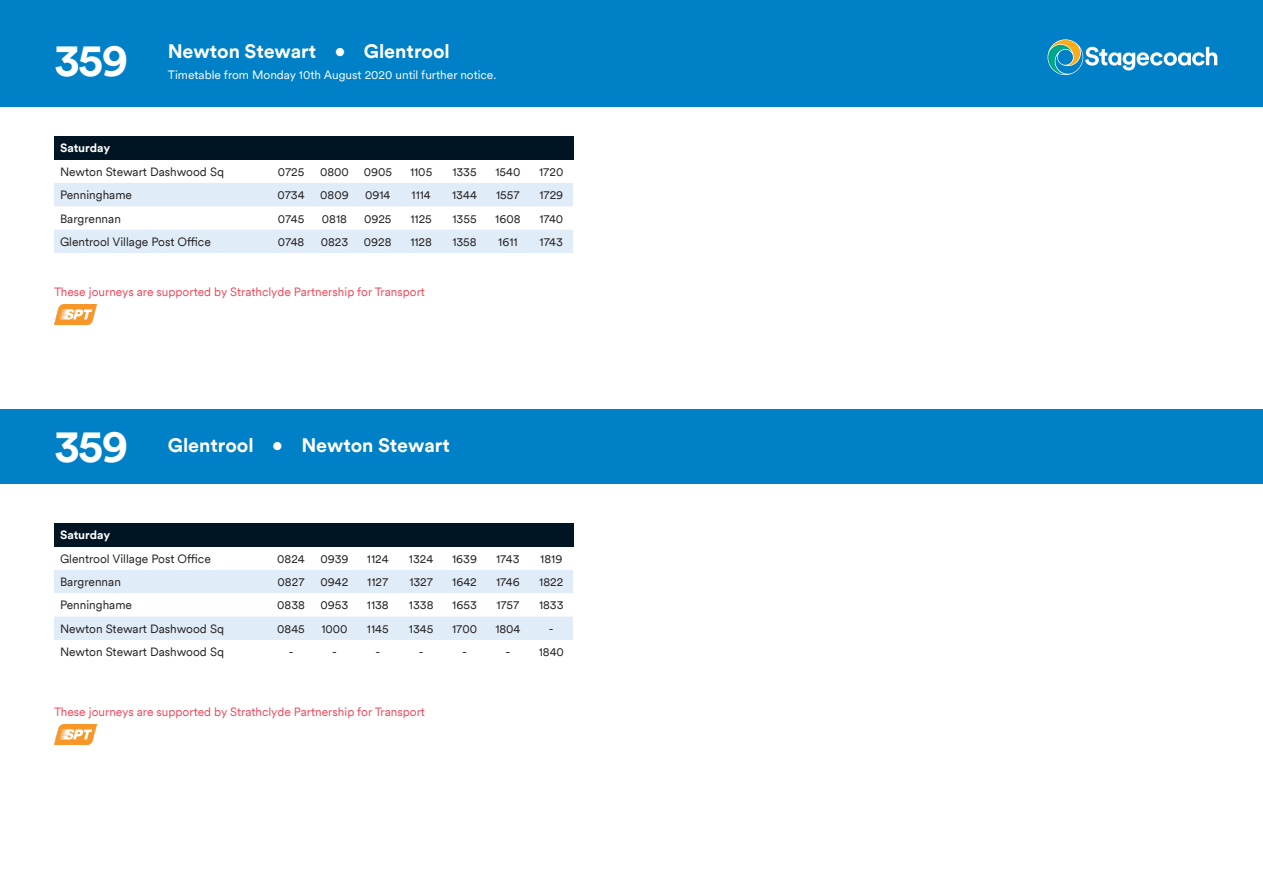
<style>
.page{position:relative;width:1263px;height:893px;background:#fff}
.page>*{position:absolute;margin:0;border:0;box-sizing:border-box;transform-origin:0 0}
.t1{font:700 45px "Stagecoach Circular TT";letter-spacing:-.04em;color:#fff}
.t2{font:700 19.5px "Stagecoach Circular TT";color:#fff}
.t3{font:12px "Stagecoach Circular TT";color:#231f20}
.t4{font:12px "Stagecoach Circular TT";color:#ef4659}
.t5{font:12px "Stagecoach Circular";color:#fff}
.t6{font:700 12px "Stagecoach Circular TT";color:#fff}
</style>
<div class="page">
<div style="left:54px;top:136px;width:519px;height:24px;background:#001523"></div>
<svg style="left:54px;top:183px;width:519px;height:70px"></svg>
<div style="left:0;top:0;width:1263px;height:107px;background:#0081c7"></div>
<svg style="left:1047px;top:39px;width:170px;height:36px"></svg>
<div style="left:0;top:409px;width:1263px;height:75px;background:#0081c7"></div>
<div style="left:54px;top:523px;width:519px;height:23px;background:#001523"></div>
<svg style="left:54px;top:570px;width:519px;height:70px"></svg>
<img style="left:54px;top:724px;width:42px;height:20px">
<img style="left:54px;top:304px;width:42px;height:20px">
<p class="t1" style="left:54px;top:29px;width:76px">359</p>
<p class="t2" style="left:168px;top:37px;width:283px">Newton Stewart • Glentrool</p>
<p class="t5" style="left:168px;top:66px;width:330px">Timetable from Monday 10th August 2020 until further notice.</p>
<p class="t6" style="left:60px;top:140px;width:52px">Saturday</p>
<p class="t3" style="left:60px;top:164px;width:166px">Newton Stewart Dashwood Sq</p>
<p class="t3" style="left:278px;top:164px;width:28px">0725</p>
<p class="t3" style="left:320px;top:164px;width:30px">0800</p>
<p class="t3" style="left:364px;top:164px;width:30px">0905</p>
<p class="t3" style="left:410px;top:164px;width:24px">1105</p>
<p class="t3" style="left:452px;top:164px;width:26px">1335</p>
<p class="t3" style="left:495px;top:164px;width:27px">1540</p>
<p class="t3" style="left:539px;top:164px;width:26px">1720</p>
<p class="t3" style="left:60px;top:187px;width:74px">Penninghame</p>
<p class="t3" style="left:277px;top:187px;width:29px">0734</p>
<p class="t3" style="left:320px;top:187px;width:30px">0809</p>
<p class="t3" style="left:365px;top:187px;width:27px">0914</p>
<p class="t3" style="left:412px;top:187px;width:21px">1114</p>
<p class="t3" style="left:452px;top:187px;width:26px">1344</p>
<p class="t3" style="left:496px;top:187px;width:25px">1557</p>
<p class="t3" style="left:539px;top:187px;width:25px">1729</p>
<p class="t3" style="left:60px;top:210px;width:62px">Bargrennan</p>
<p class="t3" style="left:278px;top:210px;width:28px">0745</p>
<p class="t3" style="left:322px;top:210px;width:27px">0818</p>
<p class="t3" style="left:364px;top:210px;width:29px">0925</p>
<p class="t3" style="left:410px;top:210px;width:23px">1125</p>
<p class="t3" style="left:452px;top:210px;width:26px">1355</p>
<p class="t3" style="left:495px;top:210px;width:27px">1608</p>
<p class="t3" style="left:539px;top:210px;width:25px">1740</p>
<p class="t3" style="left:60px;top:234px;width:152px">Glentrool Village Post Office</p>
<p class="t3" style="left:278px;top:234px;width:28px">0748</p>
<p class="t3" style="left:321px;top:234px;width:29px">0823</p>
<p class="t3" style="left:364px;top:234px;width:29px">0928</p>
<p class="t3" style="left:410px;top:234px;width:23px">1128</p>
<p class="t3" style="left:452px;top:234px;width:26px">1358</p>
<p class="t3" style="left:498px;top:234px;width:21px">1611</p>
<p class="t3" style="left:540px;top:234px;width:25px">1743</p>
<p class="t4" style="left:54px;top:284px;width:373px">These journeys are supported by Strathclyde Partnership for Transport</p>
<p class="t1" style="left:54px;top:416px;width:76px">359</p>
<p class="t2" style="left:168px;top:432px;width:283px">Glentrool • Newton Stewart</p>
<p class="t6" style="left:60px;top:527px;width:52px">Saturday</p>
<p class="t3" style="left:60px;top:550px;width:152px">Glentrool Village Post Office</p>
<p class="t3" style="left:277px;top:550px;width:29px">0824</p>
<p class="t3" style="left:320px;top:550px;width:30px">0939</p>
<p class="t3" style="left:367px;top:550px;width:23px">1124</p>
<p class="t3" style="left:409px;top:550px;width:26px">1324</p>
<p class="t3" style="left:452px;top:550px;width:26px">1639</p>
<p class="t3" style="left:496px;top:550px;width:25px">1743</p>
<p class="t3" style="left:540px;top:550px;width:24px">1819</p>
<p class="t3" style="left:60px;top:574px;width:62px">Bargrennan</p>
<p class="t3" style="left:278px;top:574px;width:28px">0827</p>
<p class="t3" style="left:321px;top:574px;width:29px">0942</p>
<p class="t3" style="left:367px;top:574px;width:23px">1127</p>
<p class="t3" style="left:409px;top:574px;width:25px">1327</p>
<p class="t3" style="left:452px;top:574px;width:26px">1642</p>
<p class="t3" style="left:496px;top:574px;width:25px">1746</p>
<p class="t3" style="left:539px;top:574px;width:26px">1822</p>
<p class="t3" style="left:60px;top:597px;width:74px">Penninghame</p>
<p class="t3" style="left:277px;top:597px;width:29px">0838</p>
<p class="t3" style="left:321px;top:597px;width:29px">0953</p>
<p class="t3" style="left:367px;top:597px;width:23px">1138</p>
<p class="t3" style="left:409px;top:597px;width:26px">1338</p>
<p class="t3" style="left:452px;top:597px;width:26px">1653</p>
<p class="t3" style="left:496px;top:597px;width:25px">1757</p>
<p class="t3" style="left:539px;top:597px;width:26px">1833</p>
<p class="t3" style="left:60px;top:621px;width:166px">Newton Stewart Dashwood Sq</p>
<p class="t3" style="left:277px;top:621px;width:29px">0845</p>
<p class="t3" style="left:321px;top:621px;width:28px">1000</p>
<p class="t3" style="left:367px;top:621px;width:23px">1145</p>
<p class="t3" style="left:409px;top:621px;width:26px">1345</p>
<p class="t3" style="left:452px;top:621px;width:27px">1700</p>
<p class="t3" style="left:495px;top:621px;width:27px">1804</p>
<p class="t3" style="left:549px;top:621px;width:6px">-</p>
<p class="t3" style="left:60px;top:644px;width:166px">Newton Stewart Dashwood Sq</p>
<p class="t3" style="left:289px;top:644px;width:6px">-</p>
<p class="t3" style="left:332px;top:644px;width:6px">-</p>
<p class="t3" style="left:375px;top:644px;width:6px">-</p>
<p class="t3" style="left:419px;top:644px;width:6px">-</p>
<p class="t3" style="left:462px;top:644px;width:6px">-</p>
<p class="t3" style="left:505px;top:644px;width:6px">-</p>
<p class="t3" style="left:539px;top:644px;width:27px">1840</p>
<p class="t4" style="left:54px;top:704px;width:373px">These journeys are supported by Strathclyde Partnership for Transport</p>
</div>
